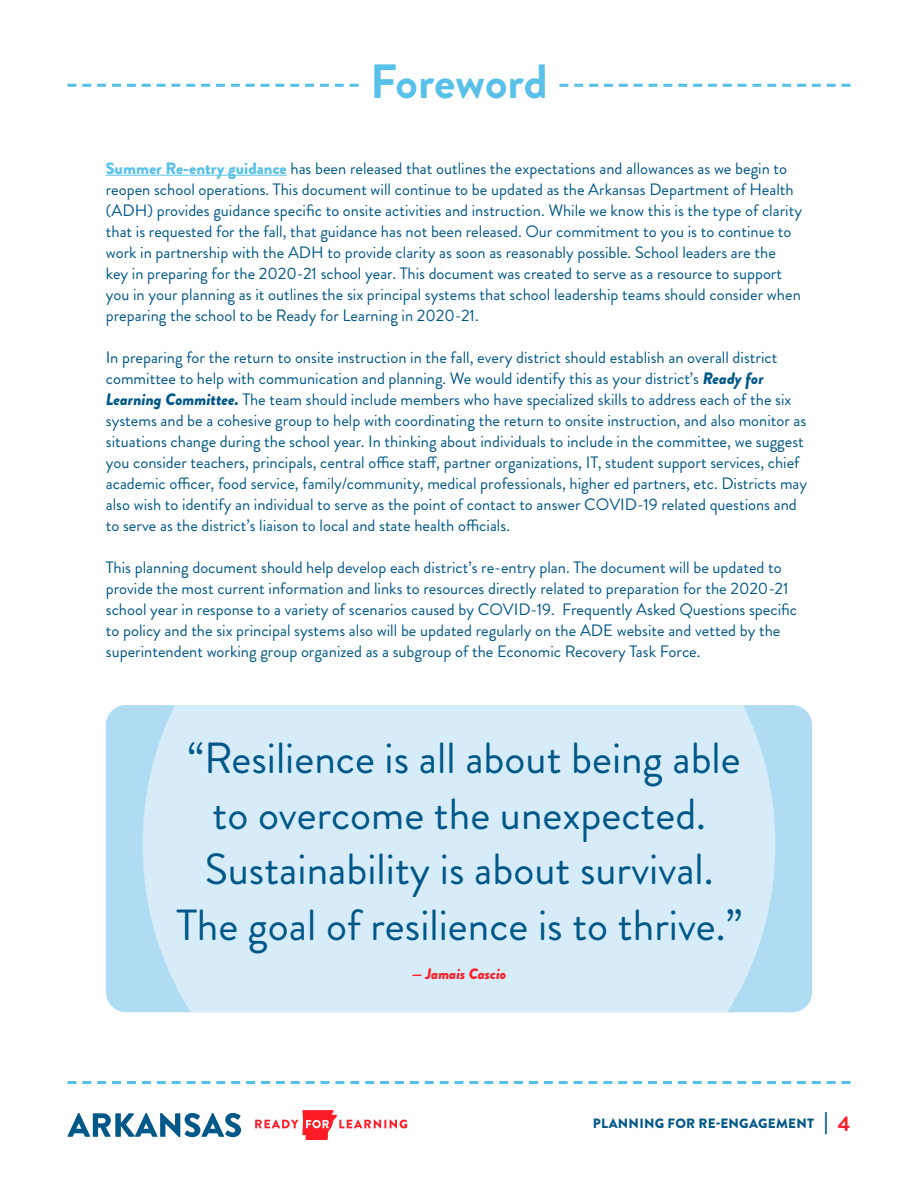
<style>
.page{position:relative;width:918px;height:1188px;background:#fff}
.page>*{position:absolute;margin:0;border:0;box-sizing:border-box;transform-origin:0 0}
.t1{font:700 48px "Brandon Grotesque";color:#57c1e9}
.t2{font:43.5px/55.5px "Brandon Grotesque";color:#005889;text-align:center}
.t3{font:16.5px/21px "Brandon Grotesque";color:#005889}
.t4{font:italic 900 15px "Brandon Grotesque";color:#ff1c26}
.t5{font:900 13.5px "Brandon Grotesque";letter-spacing:.02em;color:#005889}
.s1{font-weight:900;color:#57c1e9}
.s2{font-weight:900;font-style:italic}
.s3{font-size:21px}
.s4{font-weight:700;font-size:21px;color:#ff1c26}
</style>
<div class="page">
<svg style="left:68px;top:84px;width:291px;height:3px"></svg>
<svg style="left:559px;top:84px;width:291px;height:3px"></svg>
<hr style="left:106px;top:175px;width:181px;height:1px;background:#57c1e9">
<div style="left:106px;top:705px;width:706px;height:307px;background:#afdcf3;border-radius:20px"></div>
<div style="left:143px;top:705px;width:632px;height:307px;background:#d6ecf8"></div>
<svg style="left:67px;top:1113px;width:174px;height:24px"></svg>
<svg style="left:255px;top:1110px;width:152px;height:30px"></svg>
<svg style="left:68px;top:1081px;width:782px;height:3px"></svg>
<h1 class="t1" style="left:370px;top:48px;width:179px">Foreword</h1>
<p class="t3" style="left:106px;top:158px;width:698px"><span class="s1">Summer Re-entry guidance</span> has been released that outlines the expectations and allowances as we begin to reopen school operations. This document will continue to be updated as the Arkansas Department of Health (ADH) provides guidance specific to onsite activities and instruction. While we know this is the type of clarity that is requested for the fall, that guidance has not been released. Our commitment to you is to continue to work in partnership with the ADH to provide clarity as soon as reasonably possible. School leaders are the key in preparing for the 2020-21 school year. This document was created to serve as a resource to support you in your planning as it outlines the six principal systems that school leadership teams should consider when preparing the school to be Ready for Learning in 2020-21.</p>
<p class="t3" style="left:106px;top:347px;width:703px">In preparing for the return to onsite instruction in the fall, every district should establish an overall district committee to help with communication and planning. We would identify this as your district’s <span class="s2">Ready for Learning Committee.</span> The team should include members who have specialized skills to address each of the six systems and be a cohesive group to help with coordinating the return to onsite instruction, and also monitor as situations change during the school year. In thinking about individuals to include in the committee, we suggest you consider teachers, principals, central office staff, partner organizations, IT, student support services, chief academic officer, food service, family/community, medical professionals, higher ed partners, etc. Districts may also wish to identify an individual to serve as the point of contact to answer COVID-19 related questions and to serve as the district’s liaison to local and state health officials.</p>
<p class="t3" style="left:106px;top:557px;width:693px">This planning document should help develop each district’s re-entry plan. The document will be updated to provide the most current information and links to resources directly related to preparation for the 2020-21 school year in response to a variety of scenarios caused by COVID-19. Frequently Asked Questions specific to policy and the six principal systems also will be updated regularly on the ADE website and vetted by the superintendent working group organized as a subgroup of the Economic Recovery Task Force.</p>
<h2 class="t2" style="left:176px;top:731px;width:567px">“Resilience is all about being able to overcome the unexpected.<br>Sustainability is about survival.<br>The goal of resilience is to thrive.”</h2>
<p class="t4" style="left:412px;top:963px;width:96px">— Jamais Cascio</p>
<p class="t5" style="left:593px;top:1114px;width:259px">PLANNING FOR RE-ENGAGEMENT <span class="s3">|</span> <span class="s4">4</span></p>
</div>
